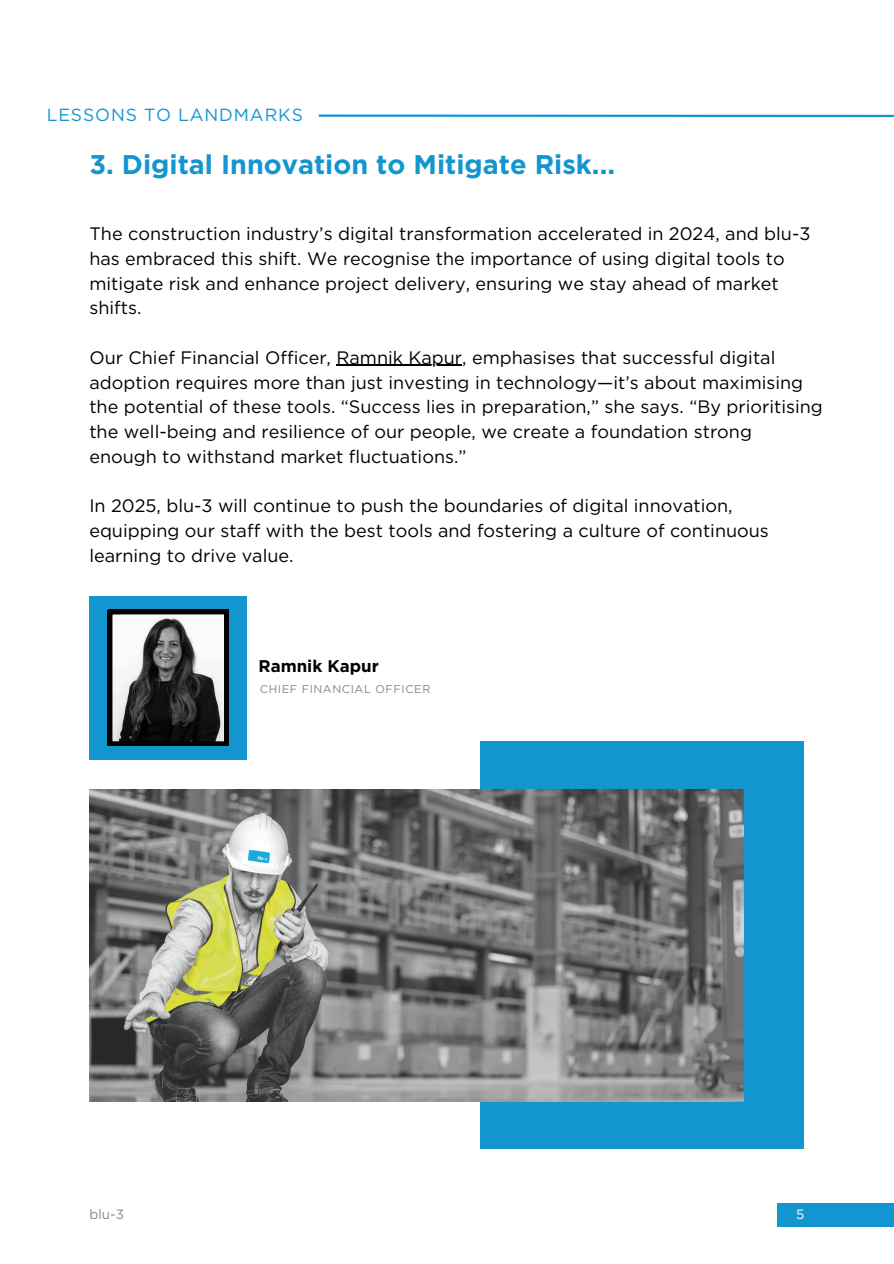
<style>
.page{position:relative;width:894px;height:1264px;background:#fff}
.page>*{position:absolute;margin:0;border:0;box-sizing:border-box;transform-origin:0 0}
.t1{font:700 27px "Gotham";color:#1396cf}
.t2{font:18px/24.8px "Gotham";color:#000}
.t3{font:17.55px "Gotham";letter-spacing:.05em;color:#1396cf}
.t4{font:700 16.8px "Gotham";color:#000}
.t5{font:13.5px "Gotham";color:#868686}
.t6{font:13.5px "Gotham";color:#fff}
.t7{font:11.25px "Gotham";letter-spacing:.05em;color:#868686}
</style>
<div class="page">
<div style="left:776px;top:1202px;width:117px;height:24px;background:#1396cf"></div>
<hr style="left:336px;top:365px;width:126px;height:1px;background:#000">
<div style="left:480px;top:741px;width:323px;height:407px;background:#1396cf"></div>
<img style="left:89px;top:789px;width:654px;height:312px">
<hr style="left:318px;top:114px;width:575px;height:3px;background:#1396cf">
<div style="left:89px;top:596px;width:158px;height:163px;background:#1396cf"></div>
<svg style="left:108px;top:610px;width:120px;height:135px;background:#696969"></svg>
<p class="t3" style="left:47px;top:104px;width:258px">LESSONS TO LANDMARKS</p>
<h4 class="t1" style="left:89px;top:148px;width:527px">3. Digital Innovation to Mitigate Risk...</h4>
<h2 class="t2" style="left:89px;top:221px;width:722px">The construction industry’s digital transformation accelerated in 2024, and blu-3 has embraced this shift. We recognise the importance of using digital tools to mitigate risk and enhance project delivery, ensuring we stay ahead of market shifts.</h2>
<p class="t2" style="left:89px;top:345px;width:687px">Our Chief Financial Officer, Ramnik Kapur, emphasises that successful digital</p>
<h1 class="t2" style="left:89px;top:370px;width:734px">adoption requires more than just investing in technology—it’s about maximising the potential of these tools. “Success lies in preparation,” she says. “By prioritising the well-being and resilience of our people, we create a foundation strong enough to withstand market fluctuations.”</h1>
<h1 class="t2" style="left:89px;top:493px;width:644px">In 2025, blu-3 will continue to push the boundaries of digital innovation,</h1>
<h4 class="t2" style="left:89px;top:518px;width:681px">equipping our staff with the best tools and fostering a culture of continuous learning to drive value.</h4>
<h4 class="t4" style="left:258px;top:656px;width:122px">Ramnik Kapur</h4>
<p class="t7" style="left:260px;top:681px;width:172px">CHIEF FINANCIAL OFFICER</p>
<h3 class="t5" style="left:89px;top:1206px;width:36px">blu-3</h3>
<p class="t6" style="left:795px;top:1206px;width:10px">5</p>
</div>
